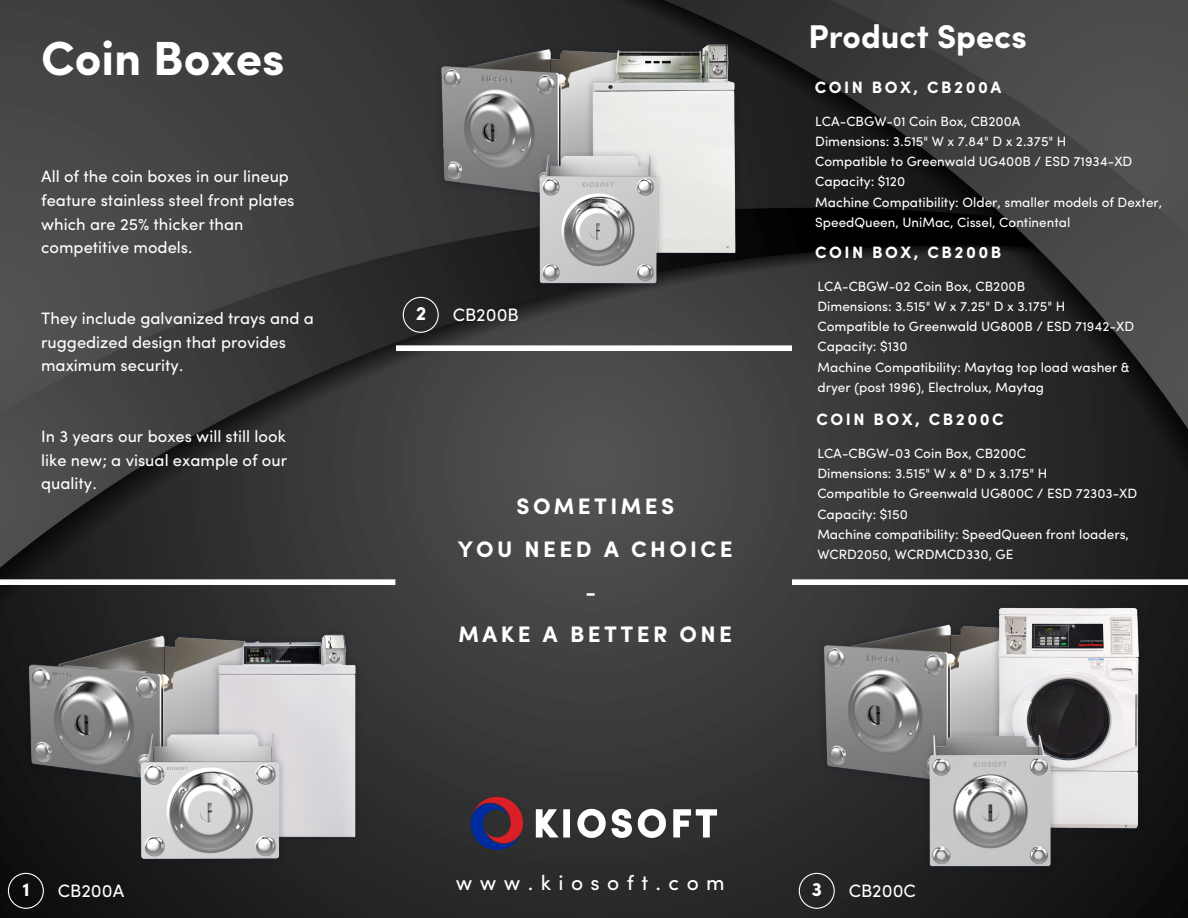
<style>
.page{position:relative;width:1188px;height:918px;background:#fff}
.page>*{position:absolute;margin:0;border:0;box-sizing:border-box;transform-origin:0 0}
.t1{font:700 48px "Sofia Pro";color:#fff}
.t2{font:700 33px "Sofia Pro";color:#fff}
.t3{font:700 22.5px/42.8px "Sofia Pro";letter-spacing:.15em;color:#fff;text-align:center}
.t4{font:21px "Sofia Pro";letter-spacing:.35em;color:#fff}
.t5{font:700 19.35px "Sofia Pro";color:#fff}
.t6{font:18px "Sofia Pro";color:#fff}
.t7{font:16.5px/23.7px "Sofia Pro";color:#fff}
.t8{font:700 16.5px "Sofia Pro";letter-spacing:.15em;color:#fff}
.t9{font:13.5px/20.2px "Sofia Pro";color:#fff}
</style>
<div class="page">
<img style="left:0;top:0;width:1188px;height:918px">
<svg style="left:403px;top:297px;width:36px;height:36px"></svg>
<svg style="left:8px;top:873px;width:36px;height:36px"></svg>
<svg style="left:799px;top:873px;width:36px;height:36px"></svg>
<div style="left:0;top:579px;width:395px;height:6px;background:#fff"></div>
<div style="left:396px;top:345px;width:396px;height:6px;background:#fff"></div>
<div style="left:792px;top:579px;width:396px;height:6px;background:#fff"></div>
<img style="left:427px;top:0;width:333px;height:297px">
<img style="left:815px;top:564px;width:340px;height:322px">
<img style="left:25px;top:570px;width:339px;height:303px">
<img style="left:468px;top:794px;width:250px;height:59px">
<h1 class="t1" style="left:41px;top:39px;width:245px">Coin Boxes</h1>
<p class="t7" style="left:41px;top:166px;width:255px">All of the coin boxes in our lineup feature stainless steel front plates which are 25% thicker than competitive models.</p>
<p class="t7" style="left:41px;top:308px;width:274px">They include galvanized trays and a ruggedized design that provides maximum security.</p>
<p class="t7" style="left:41px;top:426px;width:248px;text-align:justify">In 3 years our boxes will still look like new; a visual example of our quality.</p>
<h3 class="t5" style="left:416px;top:306px;width:12px">2</h3>
<h3 class="t6" style="left:453px;top:307px;width:68px">CB200B</h3>
<h3 class="t3" style="left:458px;top:487px;width:276px">SOMETIMES<br>YOU NEED A CHOICE -<br>MAKE A BETTER ONE</h3>
<h2 class="t2" style="left:808px;top:24px;width:220px">Product Specs</h2>
<p class="t8" style="left:815px;top:80px;width:188px">COIN BOX, CB200A</p>
<p class="t9" style="left:815px;top:112px;width:349px">LCA-CBGW-01 Coin Box, CB200A<br>Dimensions: 3.515" W x 7.84" D x 2.375" H<br>Compatible to Greenwald UG400B / ESD 71934-XD Capacity: $120<br>Machine Compatibility: Older, smaller models of Dexter, SpeedQueen, UniMac, Cissel, Continental</p>
<p class="t8" style="left:815px;top:246px;width:188px">COIN BOX, CB200B</p>
<p class="t9" style="left:818px;top:277px;width:318px">LCA-CBGW-02 Coin Box, CB200B<br>Dimensions: 3.515" W x 7.25" D x 3.175" H Compatible to Greenwald UG800B / ESD 71942-XD Capacity: $130<br>Machine Compatibility: Maytag top load washer &amp; dryer (post 1996), Electrolux, Maytag</p>
<p class="t8" style="left:817px;top:413px;width:189px">COIN BOX, CB200C</p>
<p class="t9" style="left:817px;top:444px;width:322px">LCA-CBGW-03 Coin Box, CB200C<br>Dimensions: 3.515" W x 8" D x 3.175" H<br>Compatible to Greenwald UG800C / ESD 72303-XD Capacity: $150<br>Machine compatibility: SpeedQueen front loaders, WCRD2050, WCRDMCD330, GE</p>
<h3 class="t4" style="left:456px;top:874px;width:271px">www.kiosoft.com</h3>
<h3 class="t5" style="left:22px;top:882px;width:9px">1</h3>
<h3 class="t6" style="left:58px;top:883px;width:68px">CB200A</h3>
<h3 class="t5" style="left:812px;top:882px;width:12px">3</h3>
<h3 class="t6" style="left:849px;top:883px;width:69px">CB200C</h3>
</div>
